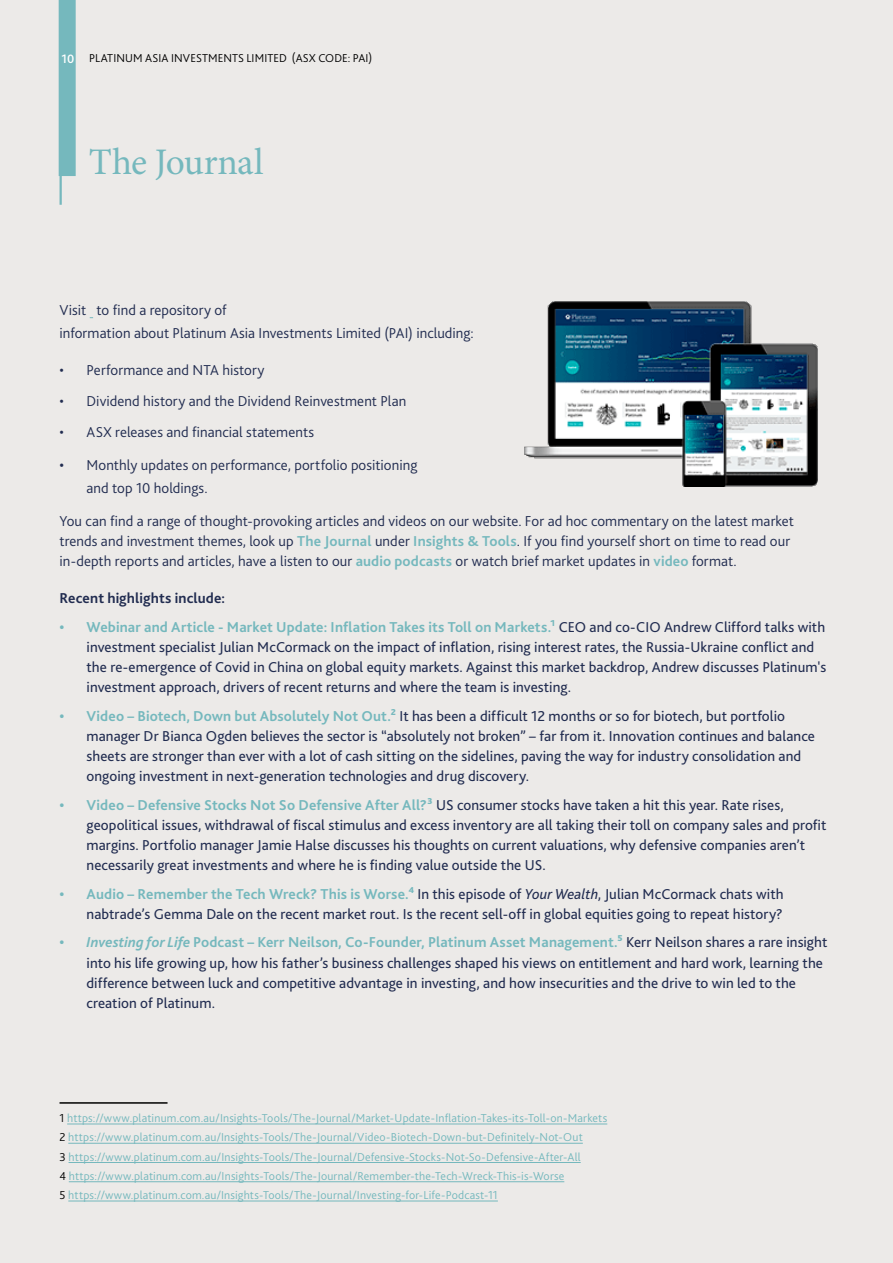
<style>
.page{position:relative;width:893px;height:1263px;background:#eceae8}
.page>*{position:absolute;margin:0;border:0;box-sizing:border-box;transform-origin:0 0}
.t1{font:37.5px "Minion Pro";letter-spacing:-.01em;color:#75b8bd}
.t2{font:15px/20.1px "Bliss 2";letter-spacing:.005em;color:#212c50}
.t3{font:300 15px/22.5px "Bliss 2";letter-spacing:.005em;color:#212c50}
.t4{font:700 15px "Bliss 2";letter-spacing:.005em;color:#212c50}
.t5{font:300 12px/19.2px "Bliss 2";letter-spacing:.015em;color:#75b8bd}
.t6{font:300 12px "Bliss 2";letter-spacing:.01em;color:#000}
.s1{font-weight:500;font-size:12.75px;color:#fff}
.s2{font-weight:400}
.s3{font-weight:700;color:#75b8bd}
.s4{font-style:italic}
.s5{font-weight:700;font-style:italic;color:#75b8bd}
.s6{color:#000}
</style>
<div class="page">
<img style="left:525px;top:302px;width:293px;height:184px">
<hr style="left:60px;top:1102px;width:108px;height:2px;background:#000">
<hr style="left:67px;top:1124px;width:540px;height:1px;background:#75b8bd">
<hr style="left:68px;top:1143px;width:515px;height:1px;background:#75b8bd">
<hr style="left:69px;top:1162px;width:512px;height:1px;background:#75b8bd">
<hr style="left:69px;top:1181px;width:495px;height:1px;background:#75b8bd">
<hr style="left:68px;top:1201px;width:430px;height:1px;background:#75b8bd">
<hr style="left:60px;top:0;width:2px;height:205px;background:#75b8bd">
<div style="left:59px;top:0;width:17px;height:176px;background:#75b8bd"></div>
<p class="t6" style="left:62px;top:50px;width:312px"><span class="s1">10</span> PLATINUM ASIA INVESTMENTS LIMITED (ASX CODE: PAI)</p>
<h1 class="t1" style="left:89px;top:137px;width:176px">The Journal</h1>
<p class="t3" style="left:60px;top:299px;width:416px">Visit to find a repository of<br>information about Platinum Asia Investments Limited (PAI) including:</p>
<p class="t3" style="left:60px;top:359px;width:206px">• Performance and NTA history</p>
<p class="t3" style="left:60px;top:389px;width:348px">• Dividend history and the Dividend Reinvestment Plan</p>
<p class="t3" style="left:60px;top:420px;width:256px">• ASX releases and financial statements</p>
<p class="t3" style="left:87px;top:453px;width:332px;text-indent:-27px"><span class="s2">•</span> Monthly updates on performance, portfolio positioning and top 10 holdings.</p>
<p class="t3" style="left:60px;top:510px;width:736px;line-height:20.2px">You can find a range of thought-provoking articles and videos on our website. For ad hoc commentary on the latest market trends and investment themes, look up <span class="s3">The Journal</span> under <span class="s3">Insights &amp; Tools</span>. If you find yourself short on time to read our in-depth reports and articles, have a listen to our <span class="s3">audio podcasts</span> or watch brief market updates in <span class="s3">video</span> format.</p>
<p class="t4" style="left:60px;top:589px;width:167px">Recent highlights include:</p>
<p class="t2" style="left:87px;top:617px;width:741px;text-indent:-27px"><span class="s3">• Webinar and Article - Market Update: Inflation Takes its Toll on Markets.1</span> CEO and co-CIO Andrew Clifford talks with investment specialist Julian McCormack on the impact of inflation, rising interest rates, the Russia-Ukraine conflict and the re-emergence of Covid in China on global equity markets. Against this market backdrop, Andrew discusses Platinum's investment approach, drivers of recent returns and where the team is investing.</p>
<p class="t2" style="left:87px;top:705px;width:730px;text-indent:-27px"><span class="s3">• Video – Biotech, Down but Absolutely Not Out.2</span> It has been a difficult 12 months or so for biotech, but portfolio manager Dr Bianca Ogden believes the sector is “absolutely not broken” – far from it. Innovation continues and balance sheets are stronger than ever with a lot of cash sitting on the sidelines, paving the way for industry consolidation and ongoing investment in next-generation technologies and drug discovery.</p>
<p class="t2" style="left:87px;top:794px;width:741px;text-indent:-27px"><span class="s3">• Video – Defensive Stocks Not So Defensive After All?3</span> US consumer stocks have taken a hit this year. Rate rises, geopolitical issues, withdrawal of fiscal stimulus and excess inventory are all taking their toll on company sales and profit margins. Portfolio manager Jamie Halse discusses his thoughts on current valuations, why defensive companies aren’t necessarily great investments and where he is finding value outside the US.</p>
<p class="t2" style="left:60px;top:883px;width:726px;text-align:right"><span class="s3">• Audio – Remember the Tech Wreck? This is Worse.4</span> In this episode of <span class="s4">Your Wealth</span>, Julian McCormack chats with nabtrade’s Gemma Dale on the recent market rout. Is the recent sell-off in global equities going to repeat history?</p>
<p class="t2" style="left:87px;top:932px;width:742px;text-indent:-27px"><span class="s5">• Investing for Life</span> <span class="s3">Podcast – Kerr Neilson, Co-Founder, Platinum Asset Management.5</span> Kerr Neilson shares a rare insight into his life growing up, how his father’s business challenges shaped his views on entitlement and hard work, learning the difference between luck and competitive advantage in investing, and how insecurities and the drive to win led to the creation of Platinum.</p>
<p class="t5" style="left:60px;top:1108px;width:549px"><span class="s6">1</span> https://www.platinum.com.au/Insights-Tools/The-Journal/Market-Update-Inflation-Takes-its-Toll-on-Markets <span class="s6">2</span> https://www.platinum.com.au/Insights-Tools/The-Journal/Video-Biotech-Down-but-Definitely-Not-Out<br><span class="s6">3</span> https://www.platinum.com.au/Insights-Tools/The-Journal/Defensive-Stocks-Not-So-Defensive-After-All<br><span class="s6">4</span> https://www.platinum.com.au/Insights-Tools/The-Journal/Remember-the-Tech-Wreck-This-is-Worse<br><span class="s6">5</span> https://www.platinum.com.au/Insights-Tools/The-Journal/Investing-for-Life-Podcast-11</p>
</div>
